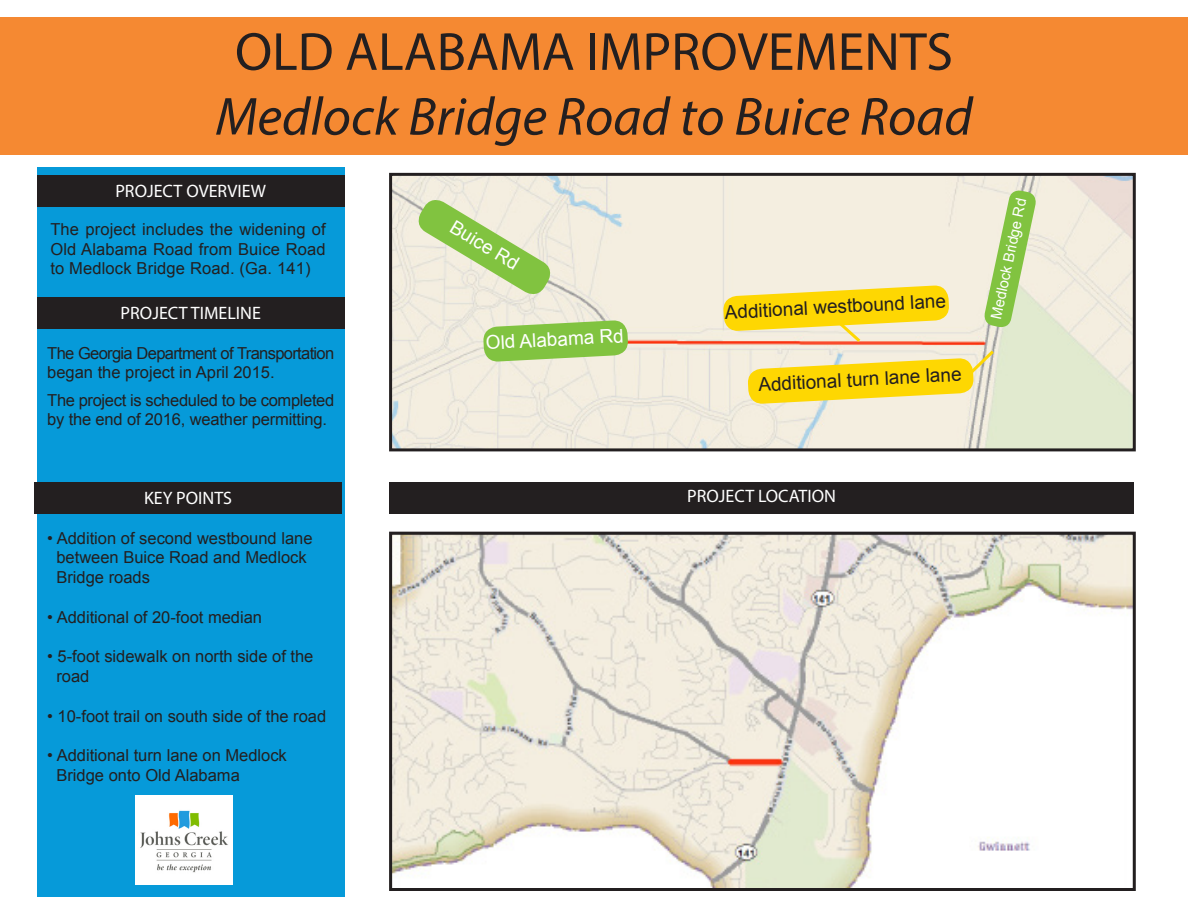
<style>
.page{position:relative;width:1188px;height:918px;background:#fff}
.page>*{position:absolute;margin:0;border:0;box-sizing:border-box;transform-origin:0 0}
.t1{font:italic 54px "Myriad Pro";color:#231f20}
.t2{font:54px "Myriad Pro";color:#231f20}
.t3{font:18.9px "Arial";color:#231f20}
.t4{font:18.9px "Arial";color:#fff}
.t5{font:18px "Myriad Pro";color:#fff}
.t6{font:16.5px/19.8px "Arial";color:#231f20}
.t7{font:16.5px/19.8px "Arial";letter-spacing:-.02em;color:#231f20}
.t8{font:16.5px/19.8px "Arial";letter-spacing:-.04em;color:#231f20}
.t9{font:14.7px "Arial";color:#fff}
</style>
<div class="page">
<div style="left:0;top:17px;width:1188px;height:138px;background:#f58932"></div>
<div style="left:37px;top:167px;width:308px;height:730px;background:#069ad9"></div>
<div style="left:37px;top:175px;width:308px;height:32px;background:#231f20"></div>
<div style="left:34px;top:483px;width:308px;height:31px;background:#231f20"></div>
<div style="left:37px;top:298px;width:308px;height:31px;background:#231f20"></div>
<img style="left:393px;top:536px;width:739px;height:351px">
<div style="left:389px;top:532px;width:747px;height:359px;border:3px solid #231f20"></div>
<img style="left:136px;top:795px;width:96px;height:90px">
<div style="left:389px;top:483px;width:745px;height:31px;background:#231f20"></div>
<img style="left:393px;top:177px;width:739px;height:270px">
<div style="left:389px;top:173px;width:747px;height:278px;border:3px solid #231f20"></div>
<svg style="left:414px;top:195px;width:141px;height:104px;background:#cbdda9"></svg>
<svg style="left:483px;top:320px;width:146px;height:42px;background:#98cb60"></svg>
<svg style="left:723px;top:189px;width:315px;height:215px;background:#eee3a0"></svg>
<p class="t2" style="left:235px;top:18px;width:719px">OLD ALABAMA IMPROVEMENTS</p>
<p class="t1" style="left:215px;top:83px;width:759px">Medlock Bridge Road to Buice Road</p>
<p class="t5" style="left:115px;top:180px;width:152px">PROJECT OVERVIEW</p>
<p class="t6" style="left:50px;top:219px;width:277px;text-align:justify">The project includes the widening of Old Alabama Road from Buice Road to Medlock Bridge Road. (Ga. 141)</p>
<p class="t5" style="left:121px;top:302px;width:142px">PROJECT TIMELINE</p>
<p class="t8" style="left:47px;top:343px;width:289px">The Georgia Department of Transportation began the project in April 2015.</p>
<p class="t7" style="left:47px;top:390px;width:289px">The project is scheduled to be completed by the end of 2016, weather permitting.</p>
<p class="t4" style="left:458px;top:215px;width:78px;rotate:31deg">Buice Rd</p>
<p class="t4" style="left:485px;top:330px;width:140px;rotate:-3deg">Old Alabama Rd</p>
<p class="t3" style="left:724px;top:300px;width:223px;rotate:-3deg">Additional westbound lane</p>
<p class="t3" style="left:758px;top:372px;width:205px;rotate:-3deg">Additional turn lane lane</p>
<p class="t9" style="left:986px;top:317px;width:125px;rotate:-78deg">Medlock Bridge Rd</p>
<p class="t5" style="left:144px;top:486px;width:90px">KEY POINTS</p>
<p class="t6" style="left:56px;top:528px;width:258px;text-indent:-9px">• Addition of second westbound lane between Buice Road and Medlock<br>Bridge roads</p>
<p class="t6" style="left:47px;top:607px;width:216px">• Additional of 20-foot median</p>
<p class="t6" style="left:56px;top:647px;width:259px;text-indent:-9px">• 5-foot sidewalk on north side of the road</p>
<p class="t6" style="left:47px;top:706px;width:281px">• 10-foot trail on south side of the road</p>
<p class="t6" style="left:56px;top:746px;width:232px;text-indent:-9px">• Additional turn lane on Medlock<br>Bridge onto Old Alabama</p>
<p class="t5" style="left:687px;top:485px;width:150px">PROJECT LOCATION</p>
</div>
